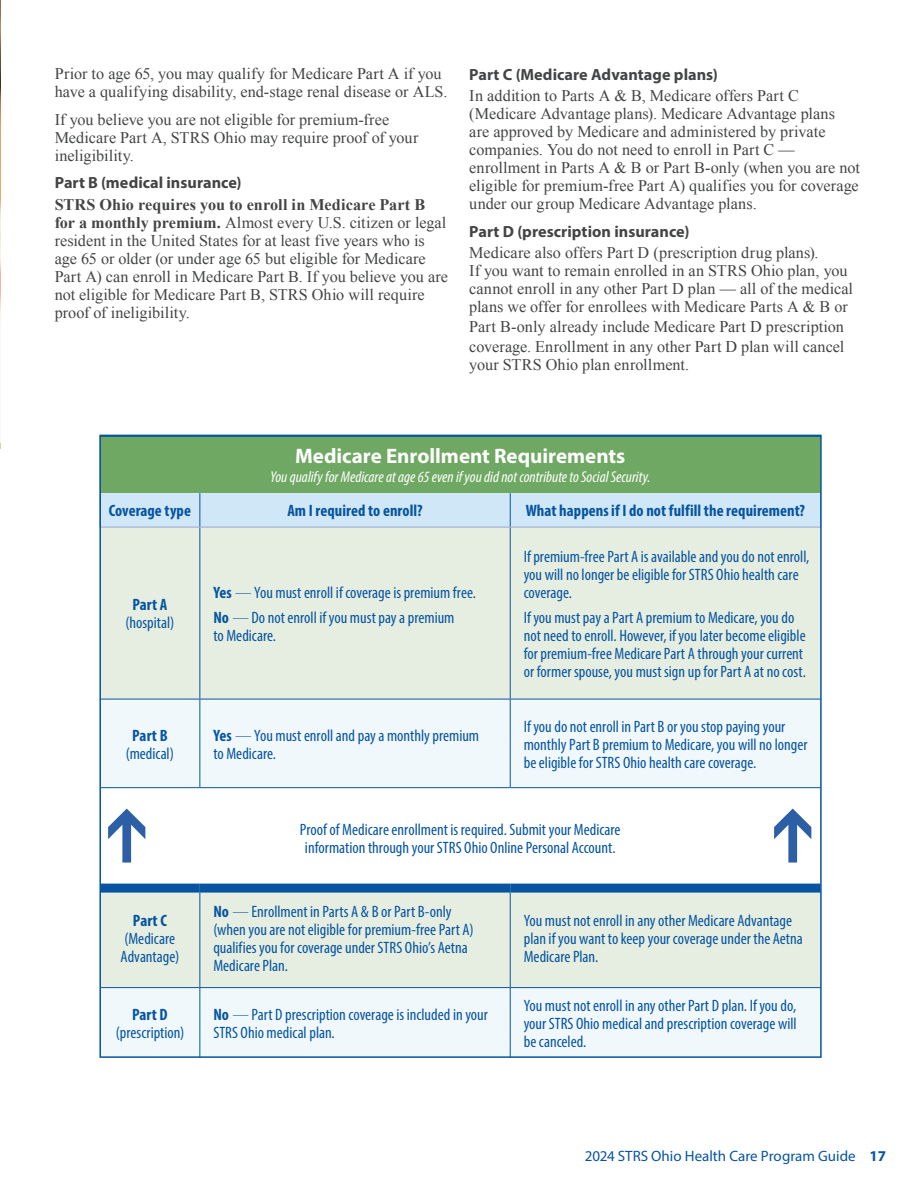
<style>
.page{position:relative;width:918px;height:1188px;background:#fff}
.page>*{position:absolute;margin:0;border:0;box-sizing:border-box;transform-origin:0 0}
._2011_BODY_COPY{font:700 21px "Myriad Pro";color:#fff}
._2011_BODY_COPY-2{font:condensed 16.5px/18px "Myriad Pro";color:#0754a0}
._2011_BODY_COPY-3{font:700 condensed 16.5px "Myriad Pro";letter-spacing:.005em;color:#0754a0}
._2011_BODY_COPY-4{font:16.2px/18px "Times New Roman";color:#434445}
._2011_BOLD_BODY_COPY{font:700 16.2px "Myriad Pro";color:#434445}
._2011_BODY_COPY-5{font:italic condensed 15.75px "Myriad Pro";color:#fff}
.t1{font:15px "Myriad Pro";color:#0754a0}
.s1{color:#3e3e3f}
.s2{font-weight:700}
.s3{font-weight:300}
</style>
<div class="page">
<img style="left:0;top:0;width:1px;height:443px">
<div style="left:100px;top:436px;width:721px;height:57px;background:#6fa863"></div>
<div style="left:102px;top:493px;width:717px;height:34px;background:#cfe7f7"></div>
<div style="left:102px;top:528px;width:717px;height:171px;background:#e6eee1"></div>
<svg style="left:102px;top:700px;width:717px;height:355px;fill:#f0f8fc"></svg>
<hr style="left:199px;top:493px;width:1px;height:34px;background:#0754a0">
<hr style="left:510px;top:493px;width:1px;height:34px;background:#0754a0">
<hr style="left:99px;top:527px;width:101px;height:1px;background:#99a5cf">
<hr style="left:199px;top:527px;width:1px;height:172px;background:#0754a0">
<hr style="left:200px;top:527px;width:310px;height:1px;background:#99a5cf">
<hr style="left:510px;top:527px;width:1px;height:172px;background:#0754a0">
<hr style="left:510px;top:527px;width:311px;height:1px;background:#99a5cf">
<hr style="left:100px;top:699px;width:100px;height:1px;background:#0754a0">
<hr style="left:199px;top:699px;width:1px;height:88px;background:#0754a0">
<hr style="left:200px;top:699px;width:310px;height:1px;background:#0754a0">
<hr style="left:510px;top:699px;width:1px;height:88px;background:#0754a0">
<hr style="left:510px;top:699px;width:311px;height:1px;background:#0754a0">
<hr style="left:100px;top:787px;width:100px;height:1px;background:#0754a0">
<hr style="left:200px;top:787px;width:310px;height:1px;background:#0754a0">
<hr style="left:510px;top:787px;width:311px;height:1px;background:#0754a0">
<div style="left:100px;top:884px;width:100px;height:9px;background:#0754a0"></div>
<hr style="left:199px;top:893px;width:1px;height:94px;background:#0754a0">
<div style="left:200px;top:884px;width:310px;height:9px;background:#0754a0"></div>
<hr style="left:510px;top:893px;width:1px;height:94px;background:#0754a0">
<div style="left:510px;top:884px;width:311px;height:9px;background:#0754a0"></div>
<hr style="left:100px;top:987px;width:100px;height:1px;background:#0754a0">
<hr style="left:199px;top:988px;width:1px;height:70px;background:#0754a0">
<hr style="left:200px;top:987px;width:310px;height:1px;background:#0754a0">
<hr style="left:510px;top:988px;width:1px;height:70px;background:#0754a0">
<hr style="left:510px;top:987px;width:311px;height:1px;background:#0754a0">
<svg style="left:108px;top:809px;width:37px;height:54px"></svg>
<svg style="left:774px;top:809px;width:37px;height:54px"></svg>
<p class="_2011_BODY_COPY-4" style="left:55px;top:64px;width:394px">Prior to age 65, you may qualify for Medicare <span class="s1">Part A</span> if you have a qualifying disability, end-stage renal disease or ALS.</p>
<p class="_2011_BODY_COPY-4" style="left:55px;top:110px;width:365px">If you believe you are not eligible for premium-free<br>Medicare Part A, STRS Ohio may require proof of your ineligibility.</p>
<p class="_2011_BOLD_BODY_COPY" style="left:55px;top:172px;width:188px">Part B (medical insurance)</p>
<p class="_2011_BODY_COPY-4" style="left:55px;top:195px;width:395px"><span class="s2">STRS Ohio requires you to enroll in Medicare Part B for a monthly premium.</span> Almost every U.S. citizen or legal resident in the United States for at least five years who is age 65 or older (or under age 65 but eligible for Medicare Part A) can enroll in Medicare Part B. If you believe you are not eligible for Medicare Part B, STRS Ohio will require proof of ineligibility.</p>
<p class="_2011_BOLD_BODY_COPY" style="left:469px;top:64px;width:250px">Part C (Medicare Advantage plans)</p>
<p class="_2011_BODY_COPY-4" style="left:469px;top:87px;width:392px">In addition to Parts A &amp; B, Medicare offers Part C (Medicare Advantage plans). Medicare Advantage plans<br>are approved by Medicare and administered by private companies. You do not need to enroll in Part C — enrollment in Parts A &amp; B or Part B-only (when you are not eligible for premium-free Part A) qualifies you for coverage under our group Medicare Advantage plans.</p>
<p class="_2011_BOLD_BODY_COPY" style="left:469px;top:221px;width:222px">Part D (prescription insurance)</p>
<p class="_2011_BODY_COPY-4" style="left:469px;top:243px;width:385px">Medicare also offers Part D (prescription drug plans).<br>If you want to remain enrolled in an STRS Ohio plan, you cannot enroll in any other Part D plan — all of the medical plans we offer for enrollees with Medicare Parts A &amp; B or</p>
<p class="_2011_BODY_COPY-4" style="left:469px;top:316px;width:377px;line-height:20px">Part B-only already include Medicare <span class="s1">Part D</span> prescription coverage. Enrollment in any other <span class="s1">Part D</span> plan will cancel</p>
<p class="_2011_BODY_COPY-4" style="left:469px;top:355px;width:221px">your STRS Ohio plan enrollment.</p>
<p class="_2011_BODY_COPY" style="left:295px;top:442px;width:332px">Medicare Enrollment Requirements</p>
<p class="_2011_BODY_COPY-5" style="left:270px;top:468px;width:382px">You qualify for Medicare at age 65 even if you did not contribute to Social Security.</p>
<p class="_2011_BODY_COPY-3" style="left:109px;top:500px;width:84px">Coverage type</p>
<p class="_2011_BODY_COPY-3" style="left:287px;top:500px;width:137px">Am I required to enroll?</p>
<p class="_2011_BODY_COPY-3" style="left:526px;top:500px;width:281px">What happens if I do not fulfill the requirement?</p>
<p class="_2011_BODY_COPY-2" style="left:125px;top:596px;width:50px;text-align:center"><span class="s2">Part A </span>(hospital)</p>
<p class="_2011_BODY_COPY-2" style="left:213px;top:583px;width:264px"><span class="s2">Yes</span> <span class="s3">—</span> You must enroll if coverage is premium free.</p>
<p class="_2011_BODY_COPY-2" style="left:213px;top:608px;width:243px"><span class="s2">No</span> <span class="s3">—</span> Do not enroll if you must pay a premium to Medicare.</p>
<p class="_2011_BODY_COPY-2" style="left:524px;top:547px;width:287px">If premium-free Part A is available and you do not enroll, you will no longer be eligible for STRS Ohio health care coverage.</p>
<p class="_2011_BODY_COPY-2" style="left:524px;top:608px;width:284px">If you must pay a Part A premium to Medicare, you do not need to enroll. However, if you later become eligible for premium-free Medicare Part A through your current or former spouse, you must sign up for Part A at no cost.</p>
<p class="_2011_BODY_COPY-2" style="left:126px;top:726px;width:49px;text-align:center"><span class="s2">Part B </span>(medical)</p>
<p class="_2011_BODY_COPY-2" style="left:213px;top:726px;width:267px"><span class="s2">Yes</span> <span class="s3">—</span> You must enroll and pay a monthly premium to Medicare.</p>
<p class="_2011_BODY_COPY-2" style="left:524px;top:717px;width:285px">If you do not enroll in Part B or you stop paying your monthly Part B premium to Medicare, you will no longer be eligible for STRS Ohio health care coverage.</p>
<p class="_2011_BODY_COPY-2" style="left:300px;top:820px;width:322px;text-align:center">Proof of Medicare enrollment is required. Submit your Medicare information through your STRS Ohio Online Personal Account.</p>
<p class="_2011_BODY_COPY-2" style="left:121px;top:911px;width:60px;text-align:center"><span class="s2">Part C </span>(Medicare<br>Advantage)</p>
<p class="_2011_BODY_COPY-2" style="left:213px;top:902px;width:262px"><span class="s2">No</span> <span class="s3">—</span> Enrollment in Parts A &amp; B or Part B-only (when you are not eligible for premium-free Part A) qualifies you for coverage under STRS Ohio’s Aetna Medicare Plan.</p>
<p class="_2011_BODY_COPY-2" style="left:524px;top:911px;width:281px">You must not enroll in any other Medicare Advantage plan if you want to keep your coverage under the Aetna<br>Medicare Plan.</p>
<p class="_2011_BODY_COPY-2" style="left:116px;top:1005px;width:70px;text-align:center"><span class="s2">Part D </span>(prescription)</p>
<p class="_2011_BODY_COPY-2" style="left:213px;top:1005px;width:276px"><span class="s2">No</span> <span class="s3">—</span> Part D prescription coverage is included in your<br>STRS Ohio medical plan.</p>
<p class="_2011_BODY_COPY-2" style="left:524px;top:996px;width:274px;text-align:justify">You must not enroll in any other Part D plan. If you do, your STRS Ohio medical and prescription coverage will be canceled.</p>
<p class="t1" style="left:585px;top:1147px;width:303px">2024 STRS Ohio Health Care Program Guide <span class="s2">17</span></p>
</div>
